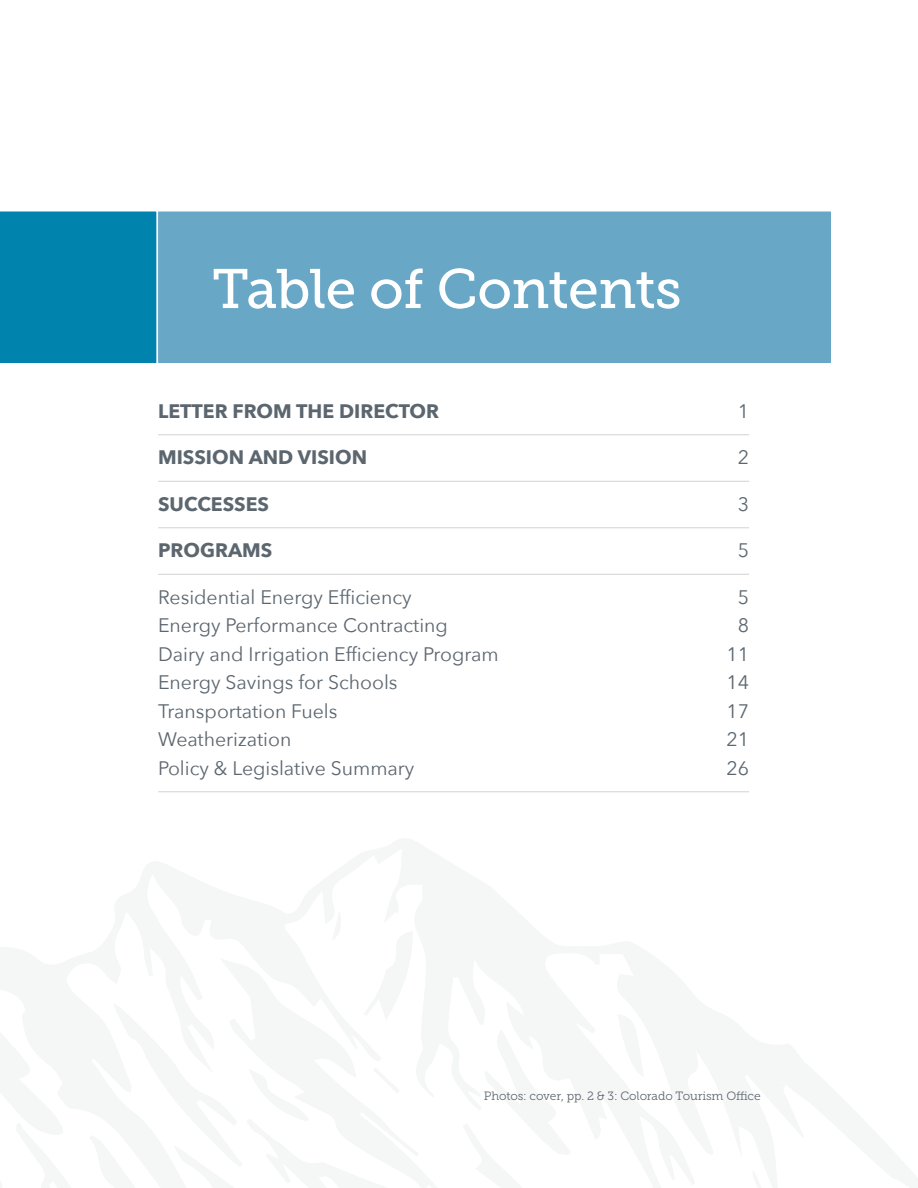
<style>
.page{position:relative;width:918px;height:1188px;background:#fff}
.page>*{position:absolute;margin:0;border:0;box-sizing:border-box;transform-origin:0 0}
.t1{font:55.5px "Museo Slab 500";letter-spacing:-.01em;color:#fff}
.t2{font:19.5px "Avenir Next";color:#5c666f}
.t3{font:700 19.5px "Avenir Next";color:#5c666f}
.t4{font:12px "Museo Slab 300";letter-spacing:-.01em;color:#5c666f}
</style>
<div class="page">
<hr style="left:158px;top:434px;width:591px;height:1px;background:#d2d3d2">
<hr style="left:158px;top:481px;width:591px;height:1px;background:#d2d3d2">
<hr style="left:158px;top:527px;width:591px;height:1px;background:#d2d3d2">
<hr style="left:158px;top:574px;width:591px;height:1px;background:#d2d3d2">
<hr style="left:158px;top:791px;width:591px;height:1px;background:#d2d3d2">
<div style="left:0;top:211px;width:157px;height:152px;background:#0084ad"></div>
<div style="left:157px;top:211px;width:675px;height:153px;background:#68a7c6"></div>
<div style="left:157px;top:210px;width:675px;height:154px;border:2px solid #fff"></div>
<h1 class="t1" style="left:212px;top:258px;width:471px">Table of Contents</h1>
<p class="t3" style="left:158px;top:399px;width:89px">LETTER FRO</p>
<p class="t3" style="left:273px;top:399px;width:147px">M THE DIRECTOR</p>
<p class="t2" style="left:738px;top:399px;width:13px">1</p>
<p class="t3" style="left:158px;top:446px;width:61px">MISSION</p>
<p class="t3" style="left:249px;top:446px;width:16px">AND</p>
<p class="t3" style="left:298px;top:446px;width:42px">VISION</p>
<p class="t2" style="left:738px;top:446px;width:13px">2</p>
<p class="t3" style="left:158px;top:492px;width:113px">SUCCESSES</p>
<p class="t2" style="left:738px;top:492px;width:13px">3</p>
<p class="t3" style="left:158px;top:539px;width:28px">PROGRA</p>
<p class="t3" style="left:242px;top:539px;width:32px">MS</p>
<p class="t2" style="left:738px;top:539px;width:13px">5</p>
<p class="t2" style="left:158px;top:586px;width:255px">Residential Energy Efficiency</p>
<p class="t2" style="left:738px;top:586px;width:13px">5</p>
<p class="t2" style="left:158px;top:614px;width:291px">Energy Performance Contracting</p>
<p class="t2" style="left:738px;top:614px;width:13px">8</p>
<p class="t2" style="left:158px;top:643px;width:342px">Dairy and Irrigation Efficiency Program</p>
<p class="t2" style="left:726px;top:643px;width:24px">11</p>
<p class="t2" style="left:158px;top:671px;width:241px">Energy Savings for Schools</p>
<p class="t2" style="left:726px;top:671px;width:24px">14</p>
<p class="t2" style="left:158px;top:700px;width:181px">Transportation Fuels</p>
<p class="t2" style="left:726px;top:700px;width:24px">17</p>
<p class="t2" style="left:158px;top:728px;width:135px">Weatherization</p>
<p class="t2" style="left:726px;top:728px;width:24px">21</p>
<p class="t2" style="left:158px;top:757px;width:258px">Policy &amp; Legislative Summary</p>
<p class="t2" style="left:726px;top:757px;width:24px">26</p>
<p class="t4" style="left:484px;top:1089px;width:278px">Photos: cover, pp. 2 &amp; 3: Colorado Tourism Office</p>
</div>
